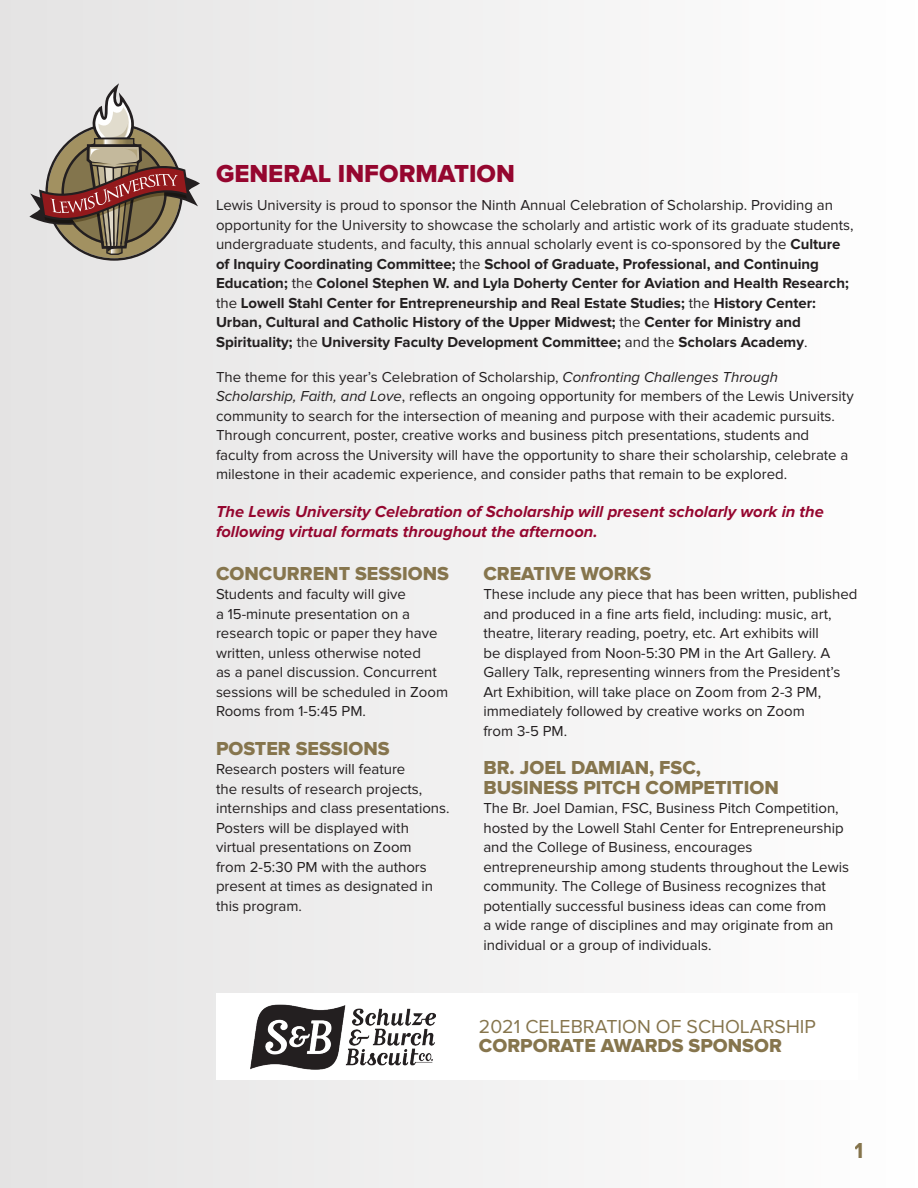
<style>
.page{position:relative;width:918px;height:1188px;background:#fff}
.page>*{position:absolute;margin:0;border:0;box-sizing:border-box;transform-origin:0 0}
.BODY_LARGER{font:25.5px "Proxima Nova Extrabld";color:#95062f}
.t1{font:700 22.5px "Proxima Nova";color:#86754d}
.BODY_LARGER-2{font:19.5px/19.5px "Proxima Nova Extrabld";color:#86754d}
.BODY_LARGER-3{font:19.5px/19.5px "Proxima Nova";color:#86754d}
.BODY_LARGER-4{font:italic 700 16.5px/19.5px "Proxima Nova";color:#95062f}
.BODY_LARGER-5{font:15px/19.5px "Proxima Nova";color:#231f20}
.BODY_LARGER-6{font:700 15px/19.5px "Proxima Nova";color:#231f20}
.s1{font-weight:400}
.s2{font-style:italic}
.s3{font-family:"Proxima Nova Extrabld"}
</style>
<div class="page">
<div style="left:0;top:0;width:918px;height:1188px;background:linear-gradient(to right,#e4e3e3,#fefefe)"></div>
<svg style="left:29px;top:83px;width:171px;height:178px;background:#b1a196"></svg>
<div style="left:216px;top:994px;width:642px;height:86px;background:#fff"></div>
<img style="left:250px;top:1004px;width:185px;height:66px">
<p class="BODY_LARGER" style="left:216px;top:159px;width:300px">GENERAL INFORMATION</p>
<p class="BODY_LARGER-6" style="left:216px;top:196px;width:639px"><span class="s1">Lewis University is proud to sponsor the Ninth Annual Celebration of Scholarship. Providing an opportunity for the University to showcase the scholarly and artistic work of its graduate students, undergraduate students, and faculty, this annual scholarly event is co-sponsored by the</span> Culture of Inquiry Coordinating Committee; <span class="s1">the</span> School of Graduate, Professional, and Continuing Education; <span class="s1">the</span> Colonel Stephen W. and Lyla Doherty Center for Aviation and Health Research; <span class="s1">the</span> Lowell Stahl Center for Entrepreneurship and Real Estate Studies; <span class="s1">the</span> History Center:<br>Urban, Cultural and Catholic History of the Upper Midwest; <span class="s1">the</span> Center for Ministry and Spirituality; <span class="s1">the</span> University Faculty Development Committee; <span class="s1">and the</span> Scholars Academy<span class="s1">.</span></p>
<p class="BODY_LARGER-5" style="left:216px;top:367px;width:639px">The theme for this year’s Celebration of Scholarship, <span class="s2">Confronting Challenges Through Scholarship, Faith, and Love</span>, reflects an ongoing opportunity for members of the Lewis University community to search for the intersection of meaning and purpose with their academic pursuits.<br>Through concurrent, poster, creative works and business pitch presentations, students and faculty from across the University will have the opportunity to share their scholarship, celebrate a milestone in their academic experience, and consider paths that remain to be explored.</p>
<p class="BODY_LARGER-4" style="left:216px;top:503px;width:609px">The Lewis University Celebration of Scholarship will present scholarly work in the following virtual formats throughout the afternoon.</p>
<p class="BODY_LARGER-2" style="left:216px;top:564px;width:234px">CONCURRENT SESSIONS</p>
<p class="BODY_LARGER-5" style="left:216px;top:585px;width:234px">Students and faculty will give<br>a 15-minute presentation on a research topic or paper they have written, unless otherwise noted<br>as a panel discussion. Concurrent sessions will be scheduled in Zoom<br>Rooms from 1-5:45 PM.</p>
<p class="BODY_LARGER-2" style="left:216px;top:739px;width:175px">POSTER SESSIONS</p>
<p class="BODY_LARGER-5" style="left:216px;top:760px;width:235px">Research posters will feature<br>the results of research projects, internships and class presentations.<br>Posters will be displayed with virtual presentations on Zoom<br>from 2-5:30 PM with the authors present at times as designated in this program.</p>
<p class="BODY_LARGER-2" style="left:483px;top:564px;width:169px">CREATIVE WORKS</p>
<p class="BODY_LARGER-5" style="left:483px;top:585px;width:376px">These include any piece that has been written, published and produced in a fine arts field, including: music, art, theatre, literary reading, poetry, etc. Art exhibits will<br>be displayed from Noon-5:30 PM in the Art Gallery. A Gallery Talk, representing winners from the President’s Art Exhibition, will take place on Zoom from 2-3 PM, immediately followed by creative works on Zoom<br>from 3-5 PM.</p>
<p class="BODY_LARGER-2" style="left:483px;top:759px;width:297px">BR. JOEL DAMIAN, FSC,<br>BUSINESS PITCH COMPETITION</p>
<p class="BODY_LARGER-5" style="left:483px;top:799px;width:367px">The Br. Joel Damian, FSC, Business Pitch Competition, hosted by the Lowell Stahl Center for Entrepreneurship and the College of Business, encourages entrepreneurship among students throughout the Lewis community. The College of Business recognizes that potentially successful business ideas can come from<br>a wide range of disciplines and may originate from an individual or a group of individuals.</p>
<p class="BODY_LARGER-3" style="left:479px;top:1017px;width:339px">2021 CELEBRATION OF SCHOLARSHIP<br><span class="s3">CORPORATE AWARDS SPONSOR</span></p>
<h2 class="t1" style="left:855px;top:1137px;width:11px">1</h2>
</div>
